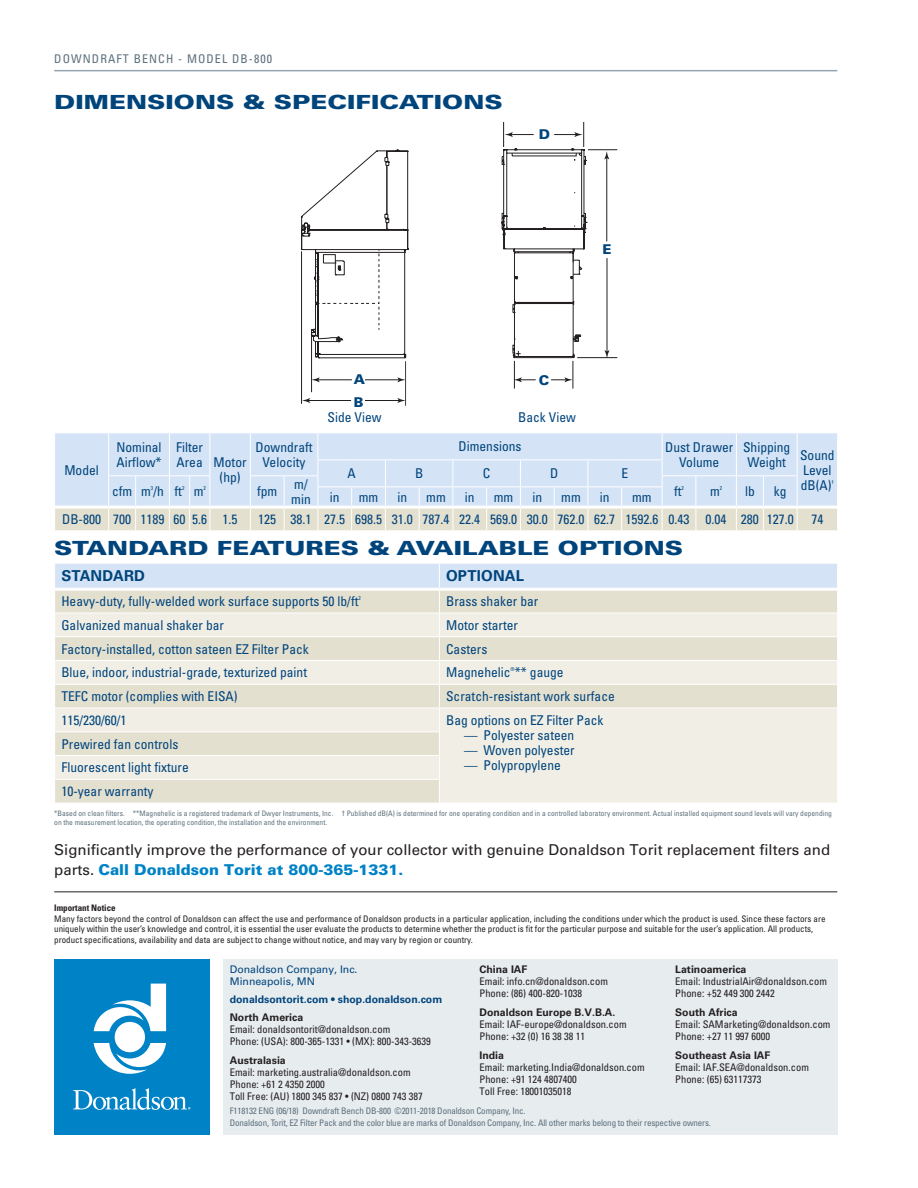
<style>
.page{position:relative;width:918px;height:1188px;background:#fff}
.page>*{position:absolute;margin:0;border:0;box-sizing:border-box;transform-origin:0 0}
.t1{font:900 19.5px "Univers LT Std";color:#00447c;scale:1.3 1}
.t2{font:15px/19.5px "Univers LT Std";color:#231f20}
.t3{font:700 15px "Univers LT Std";letter-spacing:.01em;color:#00447c}
.t4{font:condensed 13.5px/15px "Univers LT Std";color:#00447c}
.t5{font:900 13.5px/23.4px "Univers LT Std";color:#00447c}
.t6{font:condensed 12px "Univers LT Std";letter-spacing:.09em;color:#5d707c}
.t7{font:condensed 10.5px/12px "Univers LT Std";color:#231f20}
.t8{font:700 10.5px "Univers LT Std";color:#231f20}
.t9{font:700 10.5px "Univers LT Std";color:#00447c}
.t10{font:10.5px/12px "Univers LT Std";color:#00447c}
.t11{font:condensed 9px/10.5px "Univers LT Std";color:#231f20}
.t12{font:condensed 9px/12px "Univers LT Std";letter-spacing:-.015em;color:#5d707c}
.t13{font:700 condensed 9px "Univers LT Std";color:#231f20}
.t14{font:condensed 7.5px/9px "Univers LT Std";color:#5d707c}
.t15{font:condensed 5.4px "Univers LT Std";color:#00447c}
.s1{font-weight:900;color:#0082c7}
</style>
<div class="page">
<div style="left:223px;top:959px;width:614px;height:175px;background:#e7ecef"></div>
<div style="left:54px;top:959px;width:156px;height:175px;background:#0082c7"></div>
<svg style="left:73px;top:1088px;width:118px;height:22px"></svg>
<svg style="left:94px;top:984px;width:72px;height:90px"></svg>
<hr style="left:54px;top:891px;width:783px;height:1px;background:#231f20">
<hr style="left:54px;top:70px;width:783px;height:1px;background:#97a3ae">
<svg style="left:301px;top:150px;width:107px;height:253px"></svg>
<hr style="left:301px;top:251px;width:1px;height:153px;background:#231f20">
<svg style="left:501px;top:122px;width:116px;height:267px"></svg>
<hr style="left:405px;top:362px;width:1px;height:43px;background:#383d3e">
<svg style="left:55px;top:433px;width:782px;height:98px;background:#dae4ed"></svg>
<hr style="left:763px;top:475px;width:35px;height:1px;background:#fff">
<svg style="left:55px;top:563px;width:782px;height:240px;background:#e8e7df"></svg>
<hr style="left:439px;top:613px;width:399px;height:1px;background:#fff">
<hr style="left:55px;top:636px;width:384px;height:1px;background:#fff">
<hr style="left:55px;top:660px;width:384px;height:1px;background:#fff">
<hr style="left:55px;top:684px;width:384px;height:1px;background:#fff">
<hr style="left:55px;top:708px;width:384px;height:1px;background:#fff">
<hr style="left:55px;top:731px;width:384px;height:1px;background:#fff">
<hr style="left:55px;top:755px;width:384px;height:1px;background:#fff">
<hr style="left:55px;top:779px;width:384px;height:1px;background:#fff">
<hr style="left:439px;top:636px;width:398px;height:1px;background:#fff">
<hr style="left:439px;top:660px;width:398px;height:1px;background:#fff">
<hr style="left:439px;top:684px;width:398px;height:1px;background:#fff">
<hr style="left:439px;top:708px;width:398px;height:1px;background:#fff">
<p class="t6" style="left:54px;top:51px;width:219px">DOWNDRAFT BENCH - MODEL DB-800</p>
<h1 class="t1" style="left:54px;top:90px;width:347px">DIMENSIONS &amp; SPECIFICATIONS</h1>
<p class="t5" style="left:539px;top:122px;width:13px">D</p>
<p class="t5" style="left:603px;top:238px;width:11px">E</p>
<p class="t5" style="left:354px;top:367px;width:13px">A<br>B</p>
<p class="t4" style="left:328px;top:410px;width:55px">Side View</p>
<p class="t4" style="left:518px;top:410px;width:59px">Back View</p>
<p class="t5" style="left:539px;top:368px;width:12px">C</p>
<p class="t4" style="left:64px;top:462px;width:36px">Model</p>
<p class="t4" style="left:256px;top:439px;width:58px;text-align:center">Downdraft<br>Velocity</p>
<p class="t4" style="left:459px;top:439px;width:64px">Dimensions</p>
<p class="t4" style="left:665px;top:439px;width:70px;text-align:center">Dust Drawer<br>Volume</p>
<p class="t4" style="left:743px;top:439px;width:49px;text-align:center">Shipping<br>Weight</p>
<p class="t4" style="left:800px;top:447px;width:36px">Sound<br>Level dB(A)</p>
<p class="t4" style="left:117px;top:439px;width:46px">Nominal<br>Airflow*</p>
<p class="t4" style="left:176px;top:439px;width:28px">Filter</p>
<p class="t4" style="left:177px;top:455px;width:72px">Area Motor</p>
<p class="t4" style="left:220px;top:470px;width:23px">(hp)</p>
<p class="t4" style="left:348px;top:466px;width:10px">A</p>
<p class="t4" style="left:415px;top:466px;width:10px">B</p>
<p class="t4" style="left:483px;top:466px;width:9px">C</p>
<p class="t4" style="left:550px;top:466px;width:10px">D</p>
<p class="t4" style="left:622px;top:466px;width:8px">E</p>
<p class="t15" style="left:203px;top:485px;width:4px">2</p>
<p class="t4" style="left:257px;top:484px;width:22px">fpm</p>
<p class="t4" style="left:291px;top:476px;width:21px">m/ min</p>
<p class="t4" style="left:674px;top:484px;width:9px">ft</p>
<p class="t15" style="left:682px;top:485px;width:4px">2</p>
<p class="t15" style="left:832px;top:479px;width:4px">†</p>
<p class="t4" style="left:112px;top:484px;width:72px">cfm m /h ft</p>
<p class="t15" style="left:720px;top:485px;width:4px">2</p>
<p class="t4" style="left:745px;top:484px;width:11px">lb</p>
<p class="t4" style="left:774px;top:484px;width:14px">kg</p>
<p class="t15" style="left:151px;top:485px;width:4px">3</p>
<p class="t15" style="left:182px;top:485px;width:4px">2</p>
<p class="t4" style="left:194px;top:484px;width:11px">m</p>
<p class="t4" style="left:710px;top:484px;width:11px">m</p>
<p class="t4" style="left:330px;top:489px;width:11px">in</p>
<p class="t4" style="left:359px;top:489px;width:21px">mm</p>
<p class="t4" style="left:397px;top:489px;width:11px">in</p>
<p class="t4" style="left:426px;top:489px;width:21px">mm</p>
<p class="t4" style="left:465px;top:489px;width:11px">in</p>
<p class="t4" style="left:494px;top:489px;width:21px">mm</p>
<p class="t4" style="left:532px;top:489px;width:11px">in</p>
<p class="t4" style="left:561px;top:489px;width:21px">mm</p>
<p class="t4" style="left:600px;top:489px;width:11px">in</p>
<p class="t4" style="left:632px;top:489px;width:21px">mm</p>
<p class="t4" style="left:62px;top:511px;width:177px">DB-800 700 1189 60 5.6 1.5</p>
<p class="t4" style="left:258px;top:511px;width:537px">125 38.1 27.5 698.5 31.0 787.4 22.4 569.0 30.0 762.0 62.7 1592.6 0.43 0.04 280 127.0</p>
<p class="t4" style="left:811px;top:511px;width:13px">74</p>
<h1 class="t1" style="left:54px;top:535px;width:485px">STANDARD FEATURES &amp; AVAILABLE OPTIONS</h1>
<p class="t3" style="left:61px;top:567px;width:85px">STANDARD</p>
<p class="t3" style="left:446px;top:567px;width:80px">OPTIONAL</p>
<p class="t4" style="left:61px;top:594px;width:299px">Heavy-duty, fully-welded work surface supports 50 lb/ft</p>
<p class="t15" style="left:359px;top:595px;width:4px">2</p>
<p class="t4" style="left:446px;top:594px;width:94px">Brass shaker bar</p>
<p class="t4" style="left:61px;top:617px;width:164px">Galvanized manual shaker bar</p>
<p class="t4" style="left:446px;top:617px;width:73px">Motor starter</p>
<p class="t4" style="left:61px;top:641px;width:249px">Factory-installed, cotton sateen EZ Filter Pack</p>
<p class="t4" style="left:446px;top:641px;width:43px">Casters</p>
<p class="t4" style="left:61px;top:665px;width:247px">Blue, indoor, industrial-grade, texturized paint</p>
<p class="t4" style="left:446px;top:665px;width:119px">Magnehelic ** gauge</p>
<p class="t15" style="left:511px;top:666px;width:6px">®</p>
<p class="t4" style="left:61px;top:689px;width:178px">TEFC motor (complies with EISA)</p>
<p class="t4" style="left:446px;top:689px;width:170px">Scratch-resistant work surface</p>
<p class="t4" style="left:61px;top:712px;width:67px">115/230/60/1</p>
<p class="t4" style="left:446px;top:712px;width:159px">Bag options on EZ Filter Pack</p>
<p class="t4" style="left:464px;top:727px;width:112px">— Polyester sateen</p>
<p class="t4" style="left:464px;top:742px;width:112px">— Woven polyester</p>
<p class="t4" style="left:464px;top:757px;width:98px">— Polypropylene</p>
<p class="t4" style="left:61px;top:732px;width:129px;line-height:23.7px">Prewired fan controls<br>Fluorescent light fixture<br>10-year warranty</p>
<p class="t14" style="left:54px;top:809px;width:779px">*Based on clean filters. **Magnehelic is a registered trademark of Dwyer Instruments, Inc. † Published dB(A) is determined for one operating condition and in a controlled laboratory environment. Actual installed equipment sound levels will vary depending on the measurement location, the operating condition, the installation and the environment.</p>
<p class="t2" style="left:54px;top:840px;width:777px">Significantly improve the performance of your collector with genuine Donaldson Torit replacement filters and parts. <span class="s1">Call Donaldson Torit at 800-365-1331.</span></p>
<p class="t13" style="left:54px;top:903px;width:63px">Important Notice</p>
<p class="t11" style="left:54px;top:913px;width:773px">Many factors beyond the control of Donaldson can affect the use and performance of Donaldson products in a particular application, including the conditions under which the product is used. Since these factors are uniquely within the user’s knowledge and control, it is essential the user evaluate the products to determine whether the product is fit for the particular purpose and suitable for the user’s application. All products, product specifications, availability and data are subject to change without notice, and may vary by region or country.</p>
<p class="t10" style="left:230px;top:964px;width:129px">Donaldson Company, Inc.<br>Minneapolis, MN</p>
<p class="t9" style="left:230px;top:993px;width:214px">donaldsontorit.com • shop.donaldson.com</p>
<p class="t8" style="left:230px;top:1011px;width:75px">North America</p>
<p class="t7" style="left:230px;top:1023px;width:203px">Email: donaldsontorit@donaldson.com<br>Phone: (USA): 800-365-1331 • (MX): 800-343-3639</p>
<p class="t8" style="left:230px;top:1054px;width:58px">Australasia</p>
<p class="t7" style="left:230px;top:1066px;width:194px">Email: marketing.australia@donaldson.com<br>Phone: +61 2 4350 2000<br>Toll Free: (AU) 1800 345 837 • (NZ) 0800 743 387</p>
<p class="t8" style="left:480px;top:964px;width:49px">China IAF</p>
<p class="t7" style="left:480px;top:975px;width:130px">Email: info.cn@donaldson.com<br>Phone: (86) 400-820-1038</p>
<p class="t8" style="left:480px;top:1006px;width:137px">Donaldson Europe B.V.B.A.</p>
<p class="t7" style="left:480px;top:1018px;width:149px">Email: IAF-europe@donaldson.com<br>Phone: +32 (0) 16 38 38 11</p>
<p class="t8" style="left:480px;top:1049px;width:26px">India</p>
<p class="t7" style="left:480px;top:1061px;width:167px">Email: marketing.India@donaldson.com<br>Phone: +91 124 4807400<br>Toll Free: 18001035018</p>
<p class="t8" style="left:675px;top:964px;width:73px">Latinoamerica</p>
<p class="t7" style="left:675px;top:975px;width:153px">Email: IndustrialAir@donaldson.com<br>Phone: +52 449 300 2442</p>
<p class="t8" style="left:675px;top:1006px;width:64px">South Africa</p>
<p class="t7" style="left:675px;top:1018px;width:157px">Email: SAMarketing@donaldson.com<br>Phone: +27 11 997 6000</p>
<p class="t8" style="left:675px;top:1049px;width:97px">Southeast Asia IAF</p>
<p class="t7" style="left:675px;top:1061px;width:135px">Email: IAF.SEA@donaldson.com<br>Phone: (65) 63117373</p>
<p class="t12" style="left:230px;top:1105px;width:483px">F118132 ENG (06/18) Downdraft Bench DB-800 ©2011-2018 Donaldson Company, Inc.<br>Donaldson, Torit, EZ Filter Pack and the color blue are marks of Donaldson Company, Inc. All other marks belong to their respective owners.</p>
</div>
